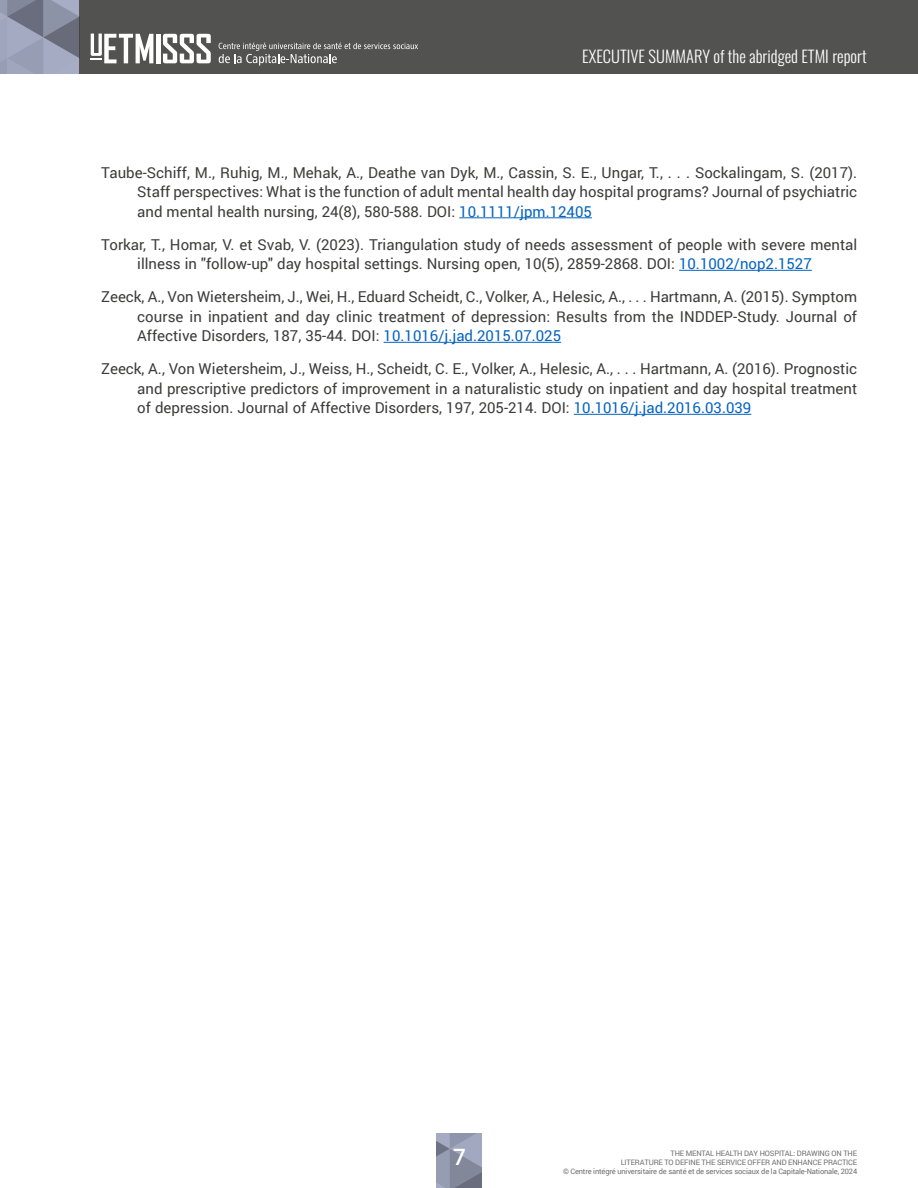
<style>
.page{position:relative;width:918px;height:1188px;background:#fff}
.page>*{position:absolute;margin:0;border:0;box-sizing:border-box;transform-origin:0 0}
.t1{font:500 22.5px "Roboto";color:#fff}
.t2{font:300 16.5px "Oswald";color:#fff}
.t3{font:15px/19.5px "Roboto";color:#3c3c3b;text-align:justify}
.t4{font:7.5px/9px "Roboto";letter-spacing:-.02em;color:#706f6f;text-align:right}
.s1{color:#0563c1}
</style>
<div class="page">
<svg style="left:436px;top:1134px;width:46px;height:54px;background:#8d93a7"></svg>
<div style="left:0;top:0;width:918px;height:74px;background:#525251"></div>
<svg style="left:0;top:0;width:79px;height:74px;background:#8e94a8"></svg>
<hr style="left:156px;top:34px;width:4px;height:29px;background:#fff">
<svg style="left:163px;top:34px;width:48px;height:29px"></svg>
<svg style="left:91px;top:34px;width:62px;height:29px"></svg>
<svg style="left:219px;top:43px;width:199px;height:23px"></svg>
<hr style="left:459px;top:217px;width:133px;height:1px;background:#0563c1">
<hr style="left:679px;top:270px;width:133px;height:1px;background:#0563c1">
<hr style="left:384px;top:342px;width:177px;height:1px;background:#0563c1">
<hr style="left:574px;top:414px;width:177px;height:1px;background:#0563c1">
<p class="t2" style="left:582px;top:42px;width:286px">EXECUTIVE SUMMARY of the abridged ETMI report</p>
<p class="t3" style="left:137px;top:162px;width:722px;text-indent:-36px">Taube-Schiff, M., Ruhig, M., Mehak, A., Deathe van Dyk, M., Cassin, S. E., Ungar, T., . . . Sockalingam, S. (2017).<br>Staff perspectives: What is the function of adult mental health day hospital programs? Journal of psychiatric and mental health nursing, 24(8), 580-588. DOI: <span class="s1">10.1111/jpm.12405</span></p>
<p class="t3" style="left:137px;top:234px;width:722px;text-indent:-36px">Torkar, T., Homar, V. et Svab, V. (2023). Triangulation study of needs assessment of people with severe mental illness in "follow-up" day hospital settings. Nursing open, 10(5), 2859-2868. DOI: <span class="s1">10.1002/nop2.1527</span></p>
<p class="t3" style="left:137px;top:287px;width:722px;text-indent:-36px">Zeeck, A., Von Wietersheim, J., Wei, H., Eduard Scheidt, C., Volker, A., Helesic, A., . . . Hartmann, A. (2015). Symptom course in inpatient and day clinic treatment of depression: Results from the INDDEP-Study. Journal of Affective Disorders, 187, 35-44. DOI: <span class="s1">10.1016/j.jad.2015.07.025</span></p>
<p class="t3" style="left:137px;top:359px;width:722px;text-indent:-36px">Zeeck, A., Von Wietersheim, J., Weiss, H., Scheidt, C. E., Volker, A., Helesic, A., . . . Hartmann, A. (2016). Prognostic and prescriptive predictors of improvement in a naturalistic study on inpatient and day hospital treatment of depression. Journal of Affective Disorders, 197, 205-214. DOI: <span class="s1">10.1016/j.jad.2016.03.039</span></p>
<h1 class="t1" style="left:453px;top:1141px;width:14px">7</h1>
<p class="t4" style="left:563px;top:1149px;width:296px">THE MENTAL HEALTH DAY HOSPITAL: DRAWING ON THE<br>LITERATURE TO DEFINE THE SERVICE OFFER AND ENHANCE PRACTICE<br>© Centre intégré universitaire de santé et de services sociaux de la Capitale-Nationale, 2024</p>
</div>
